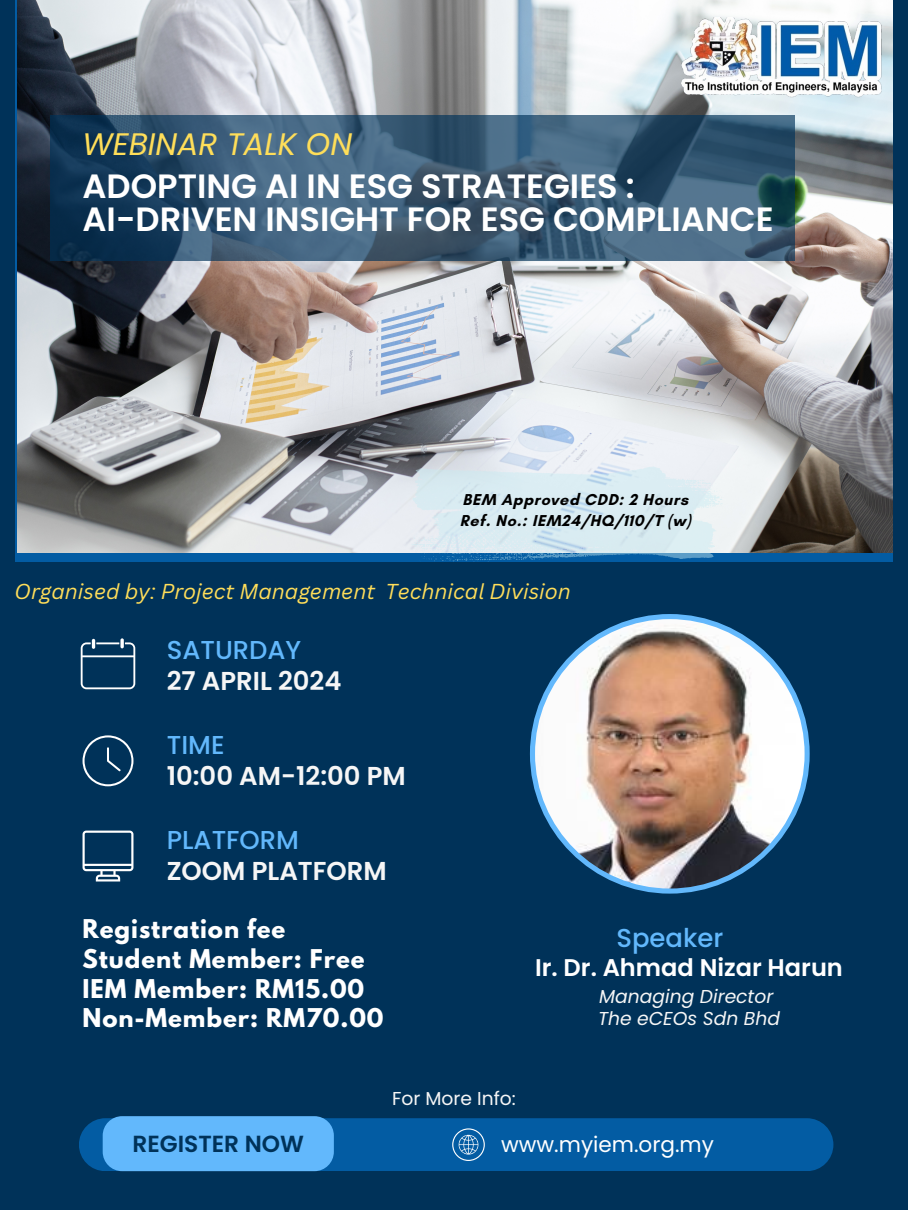
<style>
.page{position:relative;width:908px;height:1210px;background:#fff}
.page>*{position:absolute;margin:0;border:0;box-sizing:border-box;transform-origin:0 0}
.t1{font:600 33.67px/33.6px "Poppins";color:#fff}
.t2{font:italic 31.11px "Poppins";color:#ffde59}
.t3{font:600 25.87px "Poppins";color:#f6f6f6}
.t4{font:500 25.87px "Poppins";color:#62b8fc}
.t5{font:600 24.12px "Poppins";color:#fff}
.t6{font:600 23.27px "Poppins";color:#003259}
.t7{font:700 22.92px/29.7px "League Spartan";letter-spacing:.04em;color:#fff}
.t8{font:21.56px "Poppins";color:#fff}
.t9{font:italic 21px "Canva Sans";color:#ffde59}
.t10{font:italic 18.69px "Poppins";color:#f6f6f6}
.t11{font:18.69px "Poppins";color:#f6f6f6}
.t12{font:700 16.1px "Glacial Indifference";letter-spacing:.04em;color:#000}
</style>
<div class="page">
<div style="left:0;top:0;width:907px;height:1210px;background:#003259"></div>
<div style="left:79px;top:1118px;width:754px;height:53px;background:#035ca3;border-radius:26px"></div>
<img style="left:18px;top:0;width:873px;height:552px">
<img style="left:530px;top:614px;width:279px;height:279px">
<svg style="left:50px;top:115px;width:744px;height:146px;background:#365772"></svg>
<div style="left:103px;top:1116px;width:231px;height:55px;background:#62b8fc;border-radius:19px"></div>
<svg style="left:452px;top:1128px;width:32px;height:33px"></svg>
<svg style="left:82px;top:830px;width:51px;height:51px"></svg>
<svg style="left:82px;top:735px;width:51px;height:51px"></svg>
<svg style="left:81px;top:639px;width:54px;height:50px"></svg>
<svg style="left:120px;top:638px;width:4px;height:10px"></svg>
<img style="left:680px;top:18px;width:201px;height:80px">
<svg style="left:408px;top:466px;width:318px;height:96px;background:#c8deea"></svg>
<p class="t2" style="left:82px;top:122px;width:271px">WEBINAR TALK ON</p>
<h3 class="t1" style="left:82px;top:169px;width:692px">ADOPTING AI IN ESG STRATEGIES :<br>AI-DRIVEN INSIGHT FOR ESG COMPLIANCE</h3>
<h4 class="t12" style="left:462px;top:490px;width:227px">BEM Approved CDD: 2 Hours</h4>
<p class="t12" style="left:460px;top:511px;width:232px">Ref. No.: IEM24/HQ/110/T (w)</p>
<h5 class="t9" style="left:15px;top:576px;width:557px">Organised by: Project Management Technical Division</h5>
<p class="t4" style="left:167px;top:632px;width:136px">SATURDAY</p>
<h3 class="t3" style="left:167px;top:662px;width:176px">27 APRIL 2024</h3>
<h3 class="t4" style="left:167px;top:727px;width:59px">TIME</h3>
<p class="t3" style="left:167px;top:757px;width:240px">10:00 AM-12:00 PM</p>
<h6 class="t4" style="left:167px;top:822px;width:134px">PLATFORM</h6>
<p class="t3" style="left:167px;top:853px;width:221px">ZOOM PLATFORM</p>
<h4 class="t7" style="left:82px;top:917px;width:302px">Registration fee<br>Student Member: Free<br>IEM Member: RM15.00<br>Non-Member: RM70.00</h4>
<h3 class="t4" style="left:616px;top:920px;width:108px">Speaker</h3>
<p class="t5" style="left:535px;top:951px;width:309px">Ir. Dr. Ahmad Nizar Harun</p>
<h3 class="t10" style="left:599px;top:983px;width:176px">Managing Director</h3>
<h3 class="t10" style="left:598px;top:1005px;width:183px">The eCEOs Sdn Bhd</h3>
<p class="t11" style="left:392px;top:1085px;width:125px">For More Info:</p>
<h2 class="t6" style="left:132px;top:1127px;width:173px">REGISTER NOW</h2>
<p class="t8" style="left:501px;top:1129px;width:214px">www.myiem.org.my</p>
</div>
